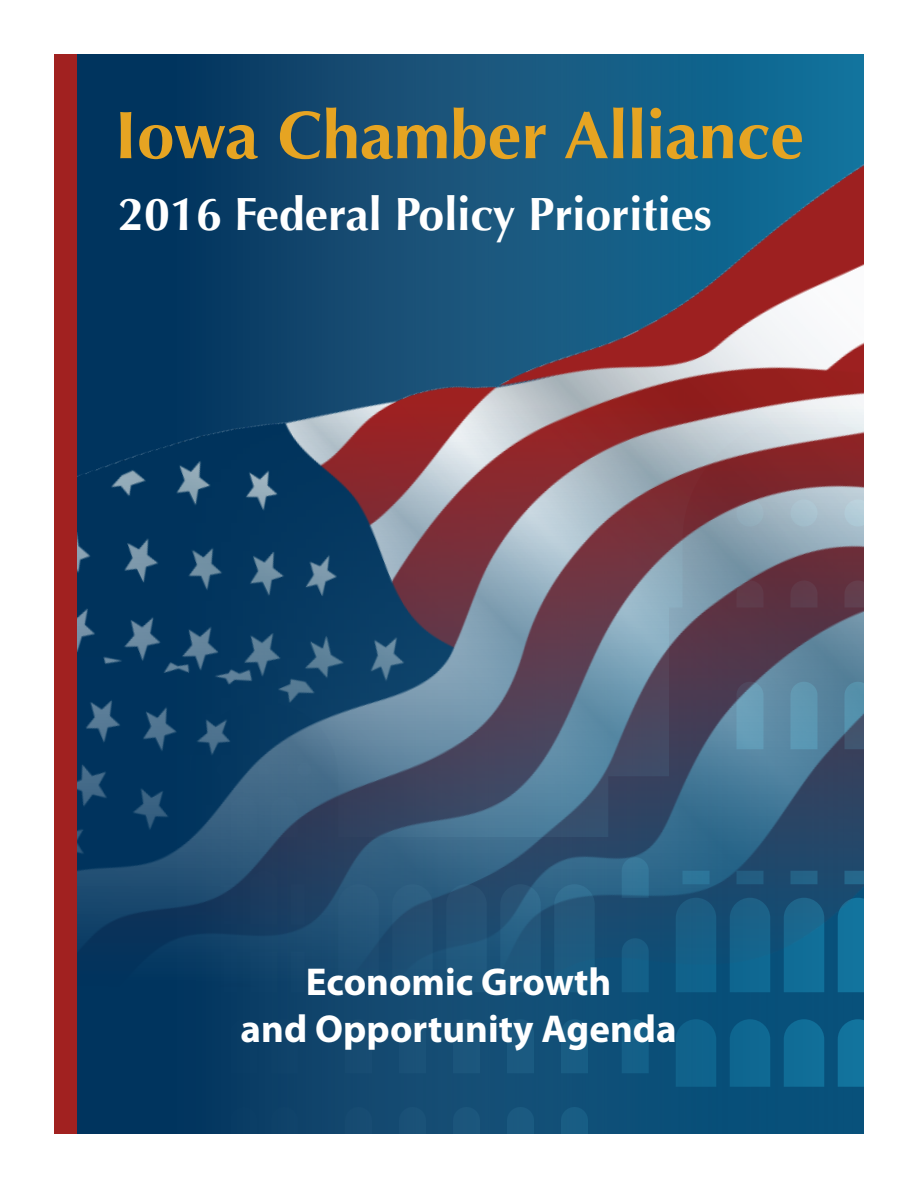
<style>
.page{position:relative;width:918px;height:1188px;background:#fff}
.page>*{position:absolute;margin:0;border:0;box-sizing:border-box;transform-origin:0 0}
.t1{font:700 67.5px "Optima";color:#e6a422}
.t2{font:700 46.5px "Optima";color:#fff}
.t3{font:700 39px "Myriad Pro";color:#fff}
</style>
<div class="page">
<img style="left:76px;top:54px;width:788px;height:1080px">
<div style="left:54px;top:54px;width:22px;height:1080px;background:#a12120"></div>
<p class="t1" style="left:115px;top:96px;width:691px">Iowa Chamber Alliance</p>
<p class="t2" style="left:118px;top:187px;width:595px">2016 Federal Policy Priorities</p>
<p class="t3" style="left:306px;top:956px;width:307px">Economic Growth</p>
<p class="t3" style="left:241px;top:1003px;width:438px">and Opportunity Agenda</p>
</div>
